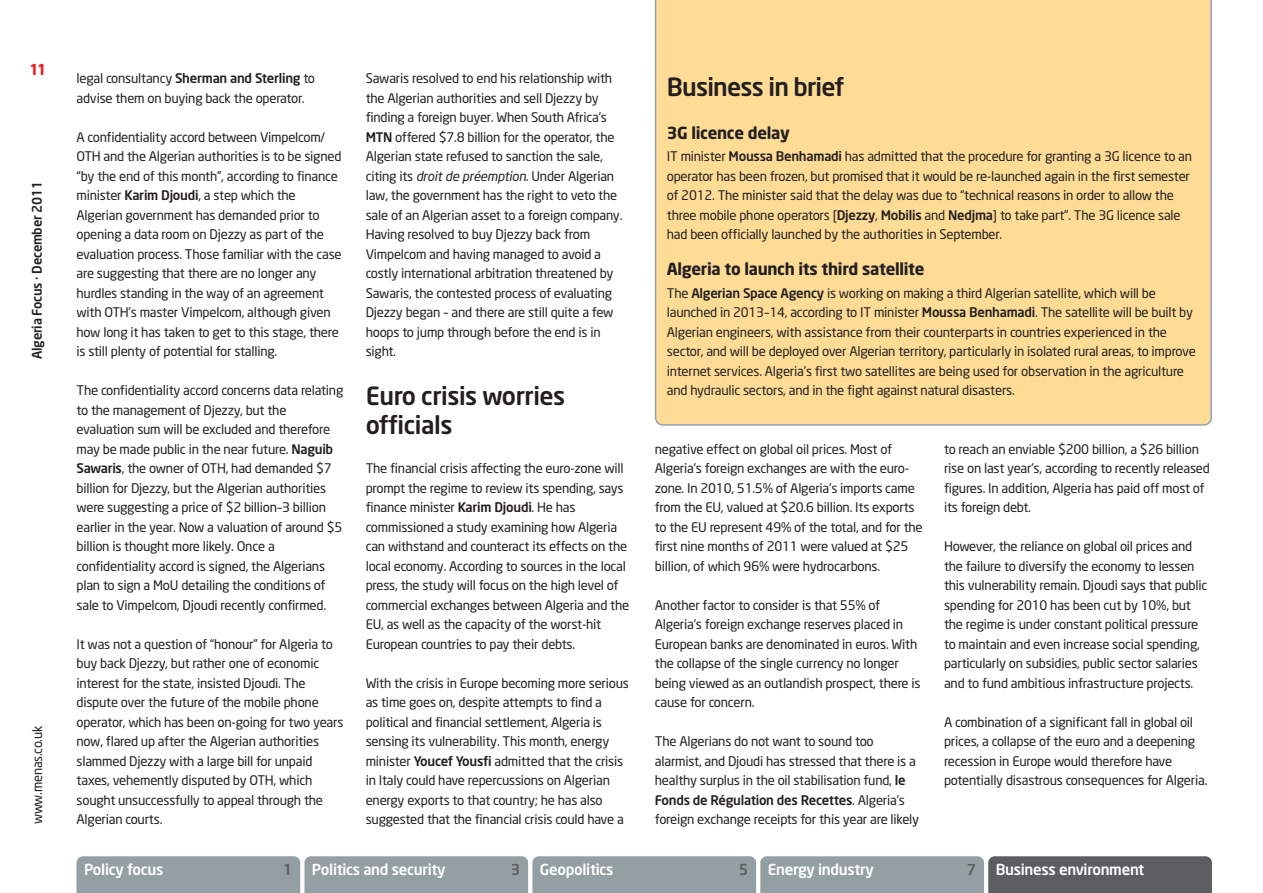
<style>
.page{position:relative;width:1263px;height:893px;background:#fff}
.page>*{position:absolute;margin:0;border:0;box-sizing:border-box;transform-origin:0 0}
.t1{font:500 24.75px/29.2px "Neo Sans";letter-spacing:-.02em;color:#231f20}
.t2{font:700 16.5px "Neo Sans";letter-spacing:-.02em;color:#231f20}
.t3{font:500 15px "Neo Sans";letter-spacing:-.02em;color:#fff}
.t4{font:500 15px "Neo Sans";color:#5b5e61}
.t5{font:700 15px "Neo Sans";color:#ee1d23}
.t6{font:13.2px/19.5px "Neo Sans";letter-spacing:-.02em;color:#231f20}
.t7{font:500 13.2px "Neo Sans";letter-spacing:-.02em;color:#231f20}
.s1{font-weight:500}
.s2{font-style:italic}
</style>
<div class="page">
<svg style="left:77px;top:856px;width:1135px;height:37px;background:#8b9499"></svg>
<div style="left:655px;top:0;width:557px;height:426px;background:#fedc96"></div>
<p class="t5" style="left:30px;top:64px;width:19px">11</p>
<p class="t7" style="left:32px;top:359px;width:180px;rotate:-90deg">Algeria Focus · December 2011</p>
<p class="t6" style="left:29px;top:824px;width:100px;rotate:-90deg">www.menas.co.uk</p>
<p class="t6" style="left:77px;top:70px;width:240px">legal consultancy <span class="s1">Sherman and Sterling</span> to advise them on buying back the operator.</p>
<p class="t6" style="left:77px;top:128px;width:267px">A confidentiality accord between Vimpelcom/ OTH and the Algerian authorities is to be signed “by the end of this month”, according to finance minister <span class="s1">Karim Djoudi</span>, a step which the Algerian government has demanded prior to opening a data room on Djezzy as part of the evaluation process. Those familiar with the case are suggesting that there are no longer any hurdles standing in the way of an agreement with OTH’s master Vimpelcom, although given how long it has taken to get to this stage, there is still plenty of potential for stalling.</p>
<p class="t6" style="left:77px;top:382px;width:268px">The confidentiality accord concerns data relating to the management of Djezzy, but the evaluation sum will be excluded and therefore may be made public in the near future. <span class="s1">Naguib Sawaris</span>, the owner of OTH, had demanded $7 billion for Djezzy, but the Algerian authorities were suggesting a price of $2 billion–3 billion earlier in the year. Now a valuation of around $5 billion is thought more likely. Once a confidentiality accord is signed, the Algerians plan to sign a MoU detailing the conditions of sale to Vimpelcom, Djoudi recently confirmed.</p>
<p class="t6" style="left:77px;top:635px;width:268px">It was not a question of “honour” for Algeria to buy back Djezzy, but rather one of economic interest for the state, insisted Djoudi. The dispute over the future of the mobile phone operator, which has been on-going for two years now, flared up after the Algerian authorities slammed Djezzy with a large bill for unpaid taxes, vehemently disputed by OTH, which sought unsuccessfully to appeal through the Algerian courts.</p>
<p class="t6" style="left:366px;top:70px;width:258px">Sawaris resolved to end his relationship with the Algerian authorities and sell Djezzy by finding a foreign buyer. When South Africa’s <span class="s1">MTN</span> offered $7.8 billion for the operator, the Algerian state refused to sanction the sale, citing its <span class="s2">droit de préemption</span>. Under Algerian law, the government has the right to veto the sale of an Algerian asset to a foreign company.<br>Having resolved to buy Djezzy back from Vimpelcom and having managed to avoid a costly international arbitration threatened by Sawaris, the contested process of evaluating Djezzy began – and there are still quite a few hoops to jump through before the end is in sight.</p>
<h1 class="t1" style="left:366px;top:383px;width:201px">Euro crisis worries officials</h1>
<p class="t6" style="left:366px;top:460px;width:265px">The financial crisis affecting the euro-zone will prompt the regime to review its spending, says finance minister <span class="s1">Karim Djoudi</span>. He has commissioned a study examining how Algeria can withstand and counteract its effects on the local economy. According to sources in the local press, the study will focus on the high level of commercial exchanges between Algeria and the EU, as well as the capacity of the worst-hit European countries to pay their debts.</p>
<p class="t6" style="left:366px;top:674px;width:265px">With the crisis in Europe becoming more serious as time goes on, despite attempts to find a political and financial settlement, Algeria is sensing its vulnerability. This month, energy minister <span class="s1">Youcef Yousfi</span> admitted that the crisis in Italy could have repercussions on Algerian energy exports to that country; he has also suggested that the financial crisis could have a</p>
<h1 class="t1" style="left:667px;top:74px;width:179px">Business in brief</h1>
<p class="t2" style="left:667px;top:126px;width:124px">3G licence delay</p>
<p class="t6" style="left:667px;top:148px;width:527px">IT minister <span class="s1">Moussa Benhamadi</span> has admitted that the procedure for granting a 3G licence to an operator has been frozen, but promised that it would be re-launched again in the first semester of 2012. The minister said that the delay was due to “technical reasons in order to allow the three mobile phone operators [<span class="s1">Djezzy</span>, <span class="s1">Mobilis</span> and <span class="s1">Nedjma</span>] to take part”. The 3G licence sale had been officially launched by the authorities in September.</p>
<p class="t2" style="left:667px;top:263px;width:259px">Algeria to launch its third satellite</p>
<p class="t6" style="left:667px;top:284px;width:530px">The <span class="s1">Algerian Space Agency</span> is working on making a third Algerian satellite, which will be launched in 2013–14, according to IT minister <span class="s1">Moussa Benhamadi</span>. The satellite will be built by Algerian engineers, with assistance from their counterparts in countries experienced in the sector, and will be deployed over Algerian territory, particularly in isolated rural areas, to improve internet services. Algeria’s first two satellites are being used for observation in the agriculture and hydraulic sectors, and in the fight against natural disasters.</p>
<p class="t6" style="left:655px;top:440px;width:269px">negative effect on global oil prices. Most of Algeria’s foreign exchanges are with the euro&shy;zone. In 2010, 51.5% of Algeria’s imports came from the EU, valued at $20.6 billion. Its exports to the EU represent 49% of the total, and for the first nine months of 2011 were valued at $25 billion, of which 96% were hydrocarbons.</p>
<p class="t6" style="left:655px;top:596px;width:267px">Another factor to consider is that 55% of Algeria’s foreign exchange reserves placed in European banks are denominated in euros. With the collapse of the single currency no longer being viewed as an outlandish prospect, there is cause for concern.</p>
<p class="t6" style="left:655px;top:733px;width:266px">The Algerians do not want to sound too alarmist, and Djoudi has stressed that there is a healthy surplus in the oil stabilisation fund, <span class="s1">le Fonds de Régulation des Recettes</span>. Algeria’s foreign exchange receipts for this year are likely</p>
<p class="t6" style="left:944px;top:441px;width:267px">to reach an enviable $200 billion, a $26 billion rise on last year’s, according to recently released figures. In addition, Algeria has paid off most of its foreign debt.</p>
<p class="t6" style="left:944px;top:538px;width:265px">However, the reliance on global oil prices and the failure to diversify the economy to lessen this vulnerability remain. Djoudi says that public spending for 2010 has been cut by 10%, but the regime is under constant political pressure to maintain and even increase social spending, particularly on subsidies, public sector salaries and to fund ambitious infrastructure projects.</p>
<p class="t6" style="left:944px;top:714px;width:265px">A combination of a significant fall in global oil prices, a collapse of the euro and a deepening recession in Europe would therefore have potentially disastrous consequences for Algeria.</p>
<p class="t3" style="left:84px;top:864px;width:81px">Policy focus</p>
<p class="t4" style="left:283px;top:864px;width:11px">1</p>
<p class="t3" style="left:312px;top:864px;width:135px">Politics and security</p>
<p class="t4" style="left:511px;top:864px;width:11px">3</p>
<p class="t3" style="left:540px;top:864px;width:75px">Geopolitics</p>
<p class="t4" style="left:739px;top:864px;width:11px">5</p>
<p class="t3" style="left:768px;top:864px;width:108px">Energy industry</p>
<p class="t4" style="left:967px;top:864px;width:11px">7</p>
<p class="t3" style="left:996px;top:864px;width:150px">Business environment</p>
</div>
